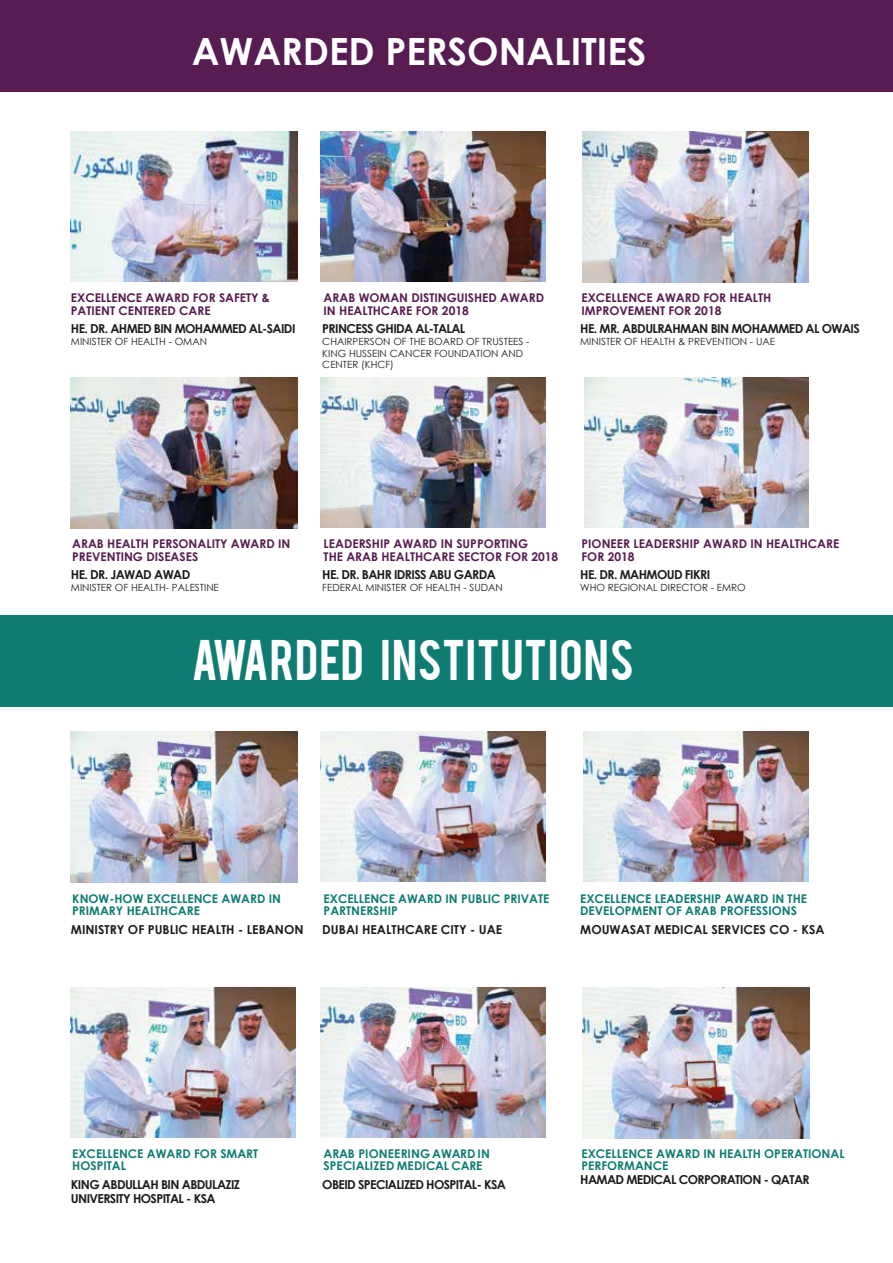
<style>
.page{position:relative;width:893px;height:1263px;background:#fff}
.page>*{position:absolute;margin:0;border:0;box-sizing:border-box;transform-origin:0 0}
.t1{font:45px "Bebas";letter-spacing:.015em;color:#fff}
.t2{font:700 37.5px "Century Gothic";color:#fff}
.t3{font:700 12.3px/14.9px "Century Gothic";letter-spacing:-.05em;color:#1d1d1b}
.t4{font:700 12.3px "Century Gothic";color:#1d1d1b}
.t5{font:700 12px/12.8px "Century Gothic";color:#571c51}
.t6{font:700 12px/12.8px "Century Gothic";color:#0f7c72}
.t7{font:9.9px/11.9px "Century Gothic";color:#1d1d1b}
</style>
<div class="page">
<img style="left:583px;top:987px;width:226px;height:151px">
<img style="left:71px;top:988px;width:225px;height:149px">
<img style="left:71px;top:732px;width:226px;height:151px">
<img style="left:71px;top:377px;width:226px;height:151px">
<img style="left:583px;top:131px;width:226px;height:151px">
<img style="left:321px;top:132px;width:225px;height:149px">
<img style="left:71px;top:131px;width:226px;height:151px">
<div style="left:0;top:0;width:893px;height:92px;background:#571c51"></div>
<div style="left:0;top:615px;width:893px;height:92px;background:#0f7c72"></div>
<img style="left:321px;top:377px;width:225px;height:150px">
<img style="left:584px;top:378px;width:225px;height:149px">
<img style="left:321px;top:732px;width:225px;height:150px">
<img style="left:584px;top:732px;width:224px;height:150px">
<img style="left:321px;top:988px;width:225px;height:149px">
<h2 class="t2" style="left:192px;top:23px;width:456px">AWARDED PERSONALITIES</h2>
<p class="t5" style="left:71px;top:291px;width:201px">EXCELLENCE AWARD FOR SAFETY &amp;<br>PATIENT CENTERED CARE</p>
<p class="t3" style="left:71px;top:320px;width:226px">HE. DR. AHMED BIN MOHAMMED AL-SAIDI</p>
<p class="t7" style="left:71px;top:335px;width:138px">MINISTER OF HEALTH - OMAN</p>
<p class="t5" style="left:324px;top:291px;width:222px">ARAB WOMAN DISTINGUISHED AWARD<br>IN HEALTHCARE FOR 2018</p>
<p class="t3" style="left:322px;top:320px;width:145px">PRINCESS GHIDA AL-TALAL</p>
<p class="t7" style="left:322px;top:335px;width:209px">CHAIRPERSON OF THE BOARD OF TRUSTEES -<br>KING HUSSEIN CANCER FOUNDATION AND<br>CENTER (KHCF)</p>
<p class="t5" style="left:582px;top:291px;width:191px">EXCELLENCE AWARD FOR HEALTH<br>IMPROVEMENT FOR 2018</p>
<p class="t3" style="left:580px;top:320px;width:281px">HE. MR. ABDULRAHMAN BIN MOHAMMED AL OWAIS</p>
<p class="t7" style="left:580px;top:335px;width:196px">MINISTER OF HEALTH &amp; PREVENTION - UAE</p>
<p class="t5" style="left:72px;top:537px;width:220px">ARAB HEALTH PERSONALITY AWARD IN<br>PREVENTING DISEASES</p>
<p class="t3" style="left:71px;top:567px;width:121px">HE. DR. JAWAD AWAD</p>
<p class="t7" style="left:71px;top:581px;width:150px">MINISTER OF HEALTH- PALESTINE</p>
<p class="t5" style="left:324px;top:537px;width:236px">LEADERSHIP AWARD IN SUPPORTING<br>THE ARAB HEALTHCARE SECTOR FOR 2018</p>
<p class="t3" style="left:322px;top:567px;width:175px">HE. DR. BAHR IDRISS ABU GARDA</p>
<p class="t7" style="left:322px;top:581px;width:182px">FEDERAL MINISTER OF HEALTH - SUDAN</p>
<p class="t5" style="left:582px;top:537px;width:259px">PIONEER LEADERSHIP AWARD IN HEALTHCARE<br>FOR 2018</p>
<p class="t3" style="left:580px;top:567px;width:131px">HE. DR. MAHMOUD FIKRI</p>
<p class="t7" style="left:580px;top:581px;width:167px">WHO REGIONAL DIRECTOR - EMRO</p>
<h1 class="t1" style="left:192px;top:627px;width:443px">AWARDED INSTITUTIONS</h1>
<p class="t6" style="left:72px;top:891px;width:210px">KNOW-HOW EXCELLENCE AWARD IN<br>PRIMARY HEALTHCARE</p>
<p class="t4" style="left:71px;top:920px;width:234px">MINISTRY OF PUBLIC HEALTH - LEBANON</p>
<p class="t6" style="left:324px;top:891px;width:227px">EXCELLENCE AWARD IN PUBLIC PRIVATE<br>PARTNERSHIP</p>
<p class="t4" style="left:322px;top:920px;width:182px">DUBAI HEALTHCARE CITY - UAE</p>
<p class="t6" style="left:580px;top:891px;width:228px">EXCELLENCE LEADERSHIP AWARD IN THE<br>DEVELOPMENT OF ARAB PROFESSIONS</p>
<p class="t4" style="left:580px;top:920px;width:246px">MOUWASAT MEDICAL SERVICES CO - KSA</p>
<p class="t6" style="left:72px;top:1146px;width:187px">EXCELLENCE AWARD FOR SMART<br>HOSPITAL</p>
<p class="t3" style="left:71px;top:1176px;width:171px">KING ABDULLAH BIN ABDULAZIZ<br>UNIVERSITY HOSPITAL - KSA</p>
<p class="t6" style="left:324px;top:1146px;width:168px">ARAB PIONEERING AWARD IN<br>SPECIALIZED MEDICAL CARE</p>
<p class="t3" style="left:322px;top:1176px;width:185px">OBEID SPECIALIZED HOSPITAL- KSA</p>
<p class="t6" style="left:582px;top:1146px;width:265px">EXCELLENCE AWARD IN HEALTH OPERATIONAL<br>PERFORMANCE</p>
<p class="t3" style="left:580px;top:1172px;width:231px">HAMAD MEDICAL CORPORATION - QATAR</p>
</div>
